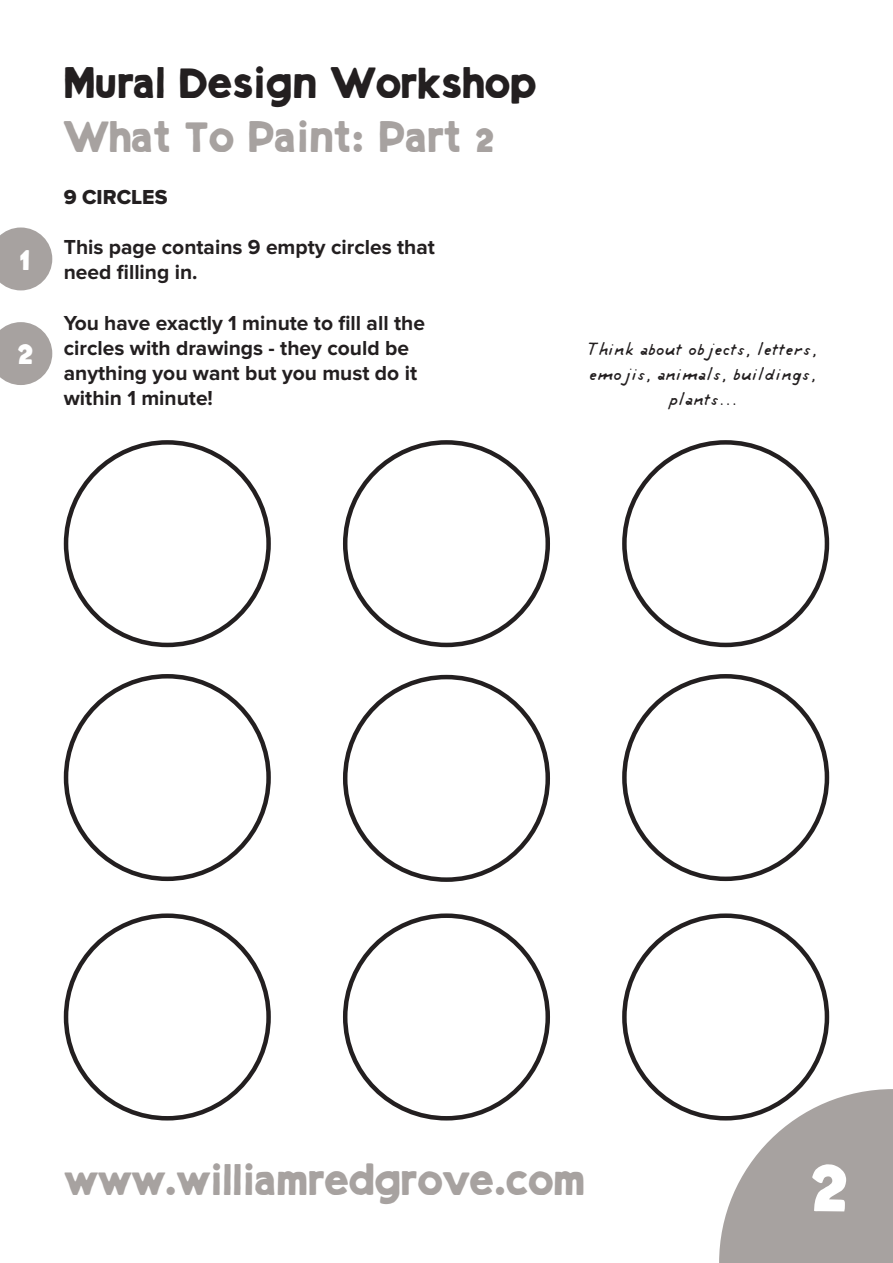
<style>
.page{position:relative;width:893px;height:1263px;background:#fff}
.page>*{position:absolute;margin:0;border:0;box-sizing:border-box;transform-origin:0 0}
.t1{font:90px "Black Sulphur";color:#fff}
.t2{font:45px "Black Sulphur";color:#a7a2a0}
.t3{font:45px "Black Sulphur";color:#231f20}
.t4{font:37.5px "Black Sulphur";color:#fff}
.t5{font:700 21px/25.2px "Proxima Nova";color:#231f20}
.t6{font:21px/25.2px "tintin";color:#231f20;text-align:center}
.t7{font:21px "Proxima Nova Extrabld";color:#231f20}
</style>
<div class="page">
<svg style="left:719px;top:1089px;width:174px;height:174px"></svg>
<svg style="left:0;top:227px;width:52px;height:63px;background:#b5b0af"></svg>
<svg style="left:0;top:322px;width:52px;height:63px;background:#b4b0af"></svg>
<div style="left:64px;top:440px;width:207px;height:207px;border:4px solid #231f20;border-radius:50%"></div>
<div style="left:343px;top:440px;width:207px;height:207px;border:4px solid #231f20;border-radius:50%"></div>
<div style="left:622px;top:440px;width:207px;height:207px;border:4px solid #231f20;border-radius:50%"></div>
<div style="left:622px;top:674px;width:207px;height:207px;border:4px solid #231f20;border-radius:50%"></div>
<div style="left:622px;top:913px;width:207px;height:207px;border:4px solid #231f20;border-radius:50%"></div>
<div style="left:343px;top:913px;width:207px;height:207px;border:4px solid #231f20;border-radius:50%"></div>
<div style="left:343px;top:675px;width:207px;height:207px;border:4px solid #231f20;border-radius:50%"></div>
<div style="left:64px;top:674px;width:207px;height:207px;border:4px solid #231f20;border-radius:50%"></div>
<div style="left:64px;top:913px;width:207px;height:207px;border:4px solid #231f20;border-radius:50%"></div>
<p class="t3" style="left:64px;top:64px;width:473px">Mural Design Workshop</p>
<p class="t2" style="left:64px;top:118px;width:432px">What To Paint: Part 2</p>
<p class="t7" style="left:64px;top:185px;width:105px">9 CIRCLES</p>
<p class="t5" style="left:64px;top:235px;width:373px">This page contains 9 empty circles that need filling in.</p>
<p class="t5" style="left:64px;top:311px;width:363px">You have exactly 1 minute to fill all the circles with drawings - they could be anything you want but you must do it within 1 minute!</p>
<p class="t4" style="left:19px;top:241px;width:13px">1</p>
<p class="t4" style="left:17px;top:336px;width:18px">2</p>
<p class="t6" style="left:588px;top:337px;width:230px">Think about objects, letters, emojis, animals, buildings, plants...</p>
<p class="t2" style="left:64px;top:1161px;width:523px">www.williamredgrove.com</p>
<p class="t1" style="left:809px;top:1144px;width:41px">2</p>
</div>
